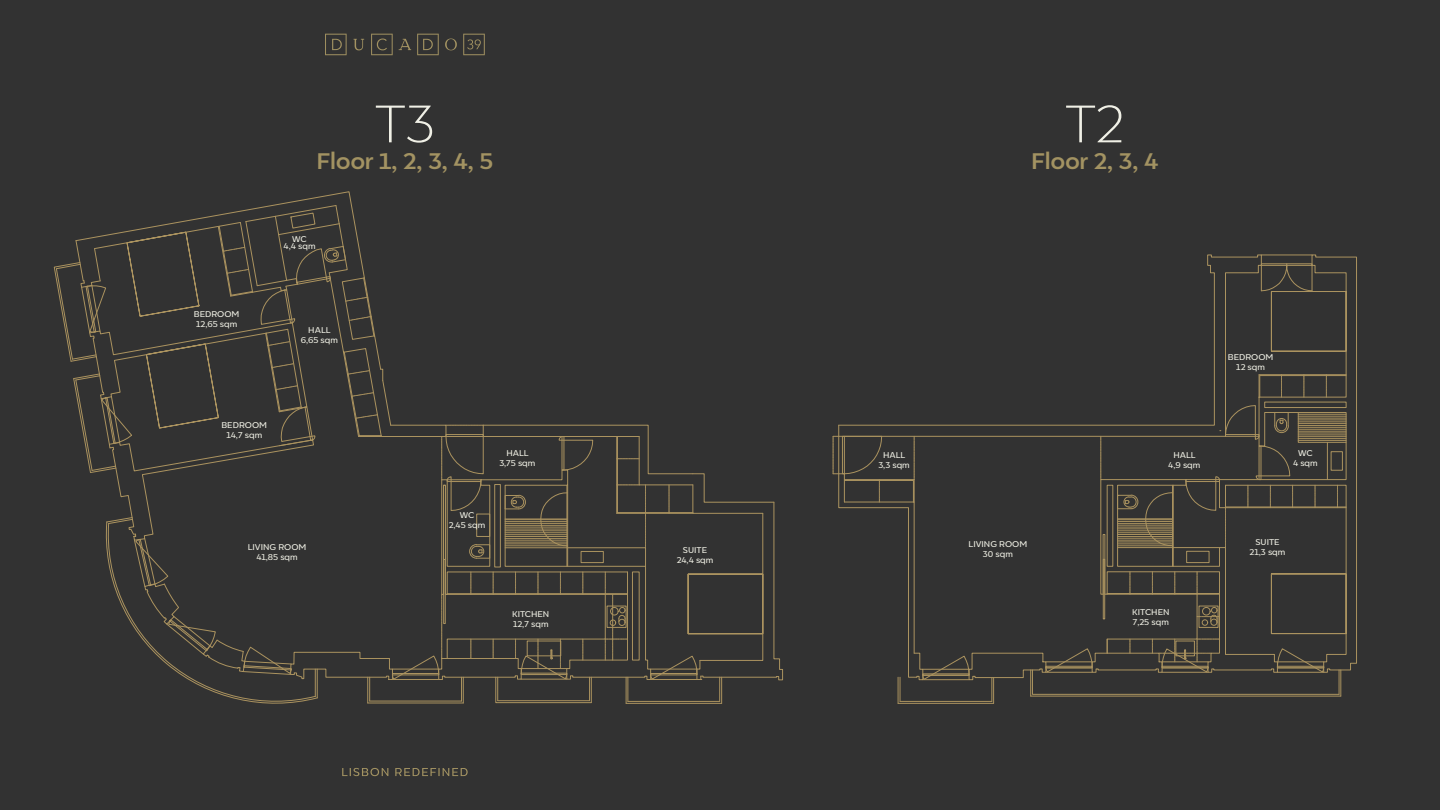
<style>
.page{position:relative;width:1440px;height:810px;background:#323232}
.page>*{position:absolute;margin:0;border:0;box-sizing:border-box;transform-origin:0 0}
.t1{font:200 52.5px "Corsa Grotesk";color:#f0f0e6}
.t2{font:700 22.5px "Corsa Grotesk";color:#a39362}
.t3{font:500 8.32px/10.1px "Corsa Grotesk";color:#efefe4;text-align:center}
</style>
<div class="page">
<svg style="left:54px;top:204px;width:729px;height:500px"></svg>
<hr style="left:505px;top:521px;width:62px;height:1px;background:#ab935f">
<hr style="left:505px;top:523px;width:62px;height:1px;background:#ab935f">
<hr style="left:505px;top:525px;width:62px;height:1px;background:#ab935f">
<hr style="left:505px;top:527px;width:62px;height:1px;background:#ab935f">
<hr style="left:505px;top:529px;width:62px;height:1px;background:#ab935f">
<hr style="left:505px;top:530px;width:62px;height:1px;background:#ab935f">
<hr style="left:505px;top:532px;width:62px;height:1px;background:#ab935f">
<hr style="left:505px;top:534px;width:62px;height:1px;background:#ab935f">
<hr style="left:505px;top:536px;width:62px;height:1px;background:#ab935f">
<hr style="left:505px;top:538px;width:62px;height:1px;background:#ab935f">
<hr style="left:505px;top:540px;width:62px;height:1px;background:#ab935f">
<hr style="left:505px;top:542px;width:62px;height:1px;background:#ab935f">
<hr style="left:505px;top:543px;width:62px;height:1px;background:#ab935f">
<hr style="left:505px;top:545px;width:62px;height:1px;background:#ab935f">
<hr style="left:898px;top:703px;width:96px;height:1px;background:#ab935f">
<svg style="left:1207px;top:254px;width:12px;height:151px"></svg>
<svg style="left:1219px;top:254px;width:138px;height:417px"></svg>
<div style="left:1264px;top:402px;width:83px;height:6px;border:1px solid #ab935f"></div>
<svg style="left:1260px;top:254px;width:87px;height:98px"></svg>
<svg style="left:833px;top:405px;width:514px;height:298px"></svg>
<hr style="left:1298px;top:414px;width:48px;height:1px;background:#ab935f">
<hr style="left:1298px;top:416px;width:48px;height:1px;background:#ab935f">
<hr style="left:1298px;top:418px;width:48px;height:1px;background:#ab935f">
<hr style="left:1298px;top:419px;width:48px;height:1px;background:#ab935f">
<hr style="left:1298px;top:421px;width:48px;height:1px;background:#ab935f">
<hr style="left:1298px;top:423px;width:48px;height:1px;background:#ab935f">
<hr style="left:1298px;top:425px;width:48px;height:1px;background:#ab935f">
<hr style="left:1298px;top:427px;width:48px;height:1px;background:#ab935f">
<hr style="left:1298px;top:429px;width:48px;height:1px;background:#ab935f">
<hr style="left:1298px;top:431px;width:48px;height:1px;background:#ab935f">
<hr style="left:1298px;top:432px;width:48px;height:1px;background:#ab935f">
<hr style="left:1298px;top:434px;width:48px;height:1px;background:#ab935f">
<hr style="left:1298px;top:436px;width:48px;height:1px;background:#ab935f">
<hr style="left:1298px;top:438px;width:48px;height:1px;background:#ab935f">
<hr style="left:1298px;top:440px;width:48px;height:1px;background:#ab935f">
<hr style="left:1118px;top:521px;width:55px;height:1px;background:#ab935f">
<hr style="left:1118px;top:523px;width:55px;height:1px;background:#ab935f">
<hr style="left:1118px;top:525px;width:55px;height:1px;background:#ab935f">
<hr style="left:1118px;top:527px;width:55px;height:1px;background:#ab935f">
<hr style="left:1118px;top:528px;width:55px;height:1px;background:#ab935f">
<hr style="left:1118px;top:530px;width:55px;height:1px;background:#ab935f">
<hr style="left:1118px;top:532px;width:55px;height:1px;background:#ab935f">
<hr style="left:1118px;top:534px;width:55px;height:1px;background:#ab935f">
<hr style="left:1118px;top:536px;width:55px;height:1px;background:#ab935f">
<hr style="left:1118px;top:538px;width:55px;height:1px;background:#ab935f">
<hr style="left:1118px;top:540px;width:55px;height:1px;background:#ab935f">
<hr style="left:1118px;top:541px;width:55px;height:1px;background:#ab935f">
<hr style="left:1118px;top:543px;width:55px;height:1px;background:#ab935f">
<hr style="left:1118px;top:545px;width:55px;height:1px;background:#ab935f">
<svg style="left:342px;top:768px;width:126px;height:8px"></svg>
<svg style="left:325px;top:34px;width:160px;height:21px"></svg>
<p class="t1" style="left:375px;top:92px;width:61px">T3</p>
<p class="t2" style="left:316px;top:147px;width:178px">Floor 1, 2, 3, 4, 5</p>
<p class="t3" style="left:194px;top:308px;width:47px;text-align:left">BEDROOM<br>12,65 sqm</p>
<p class="t3" style="left:284px;top:235px;width:34px;line-height:7.4px">WC<br>4,4 sqm</p>
<p class="t3" style="left:301px;top:325px;width:39px">HALL<br>6,65 sqm</p>
<p class="t3" style="left:221px;top:420px;width:47px">BEDROOM<br>14,7 sqm</p>
<p class="t3" style="left:248px;top:542px;width:60px">LIVING ROOM<br>41,85 sqm</p>
<p class="t3" style="left:499px;top:448px;width:38px">HALL<br>3,75 sqm</p>
<p class="t3" style="left:449px;top:510px;width:38px">WC<br>2,45 sqm</p>
<p class="t3" style="left:512px;top:609px;width:39px;text-align:left">KITCHEN<br>12,7 sqm</p>
<p class="t3" style="left:677px;top:545px;width:38px">SUITE<br>24,4 sqm</p>
<p class="t1" style="left:1065px;top:92px;width:60px">T2</p>
<p class="t2" style="left:1031px;top:147px;width:129px">Floor 2, 3, 4</p>
<p class="t3" style="left:878px;top:450px;width:33px">HALL<br>3,3 sqm</p>
<p class="t3" style="left:969px;top:539px;width:60px">LIVING ROOM<br>30 sqm</p>
<p class="t3" style="left:1228px;top:351px;width:47px">BEDROOM<br>12 sqm</p>
<p class="t3" style="left:1168px;top:450px;width:34px">HALL<br>4,9 sqm</p>
<p class="t3" style="left:1293px;top:447px;width:26px">WC<br>4 sqm</p>
<p class="t3" style="left:1132px;top:607px;width:39px;text-align:left">KITCHEN<br>7,25 sqm</p>
<p class="t3" style="left:1250px;top:537px;width:37px">SUITE<br>21,3 sqm</p>
</div>
